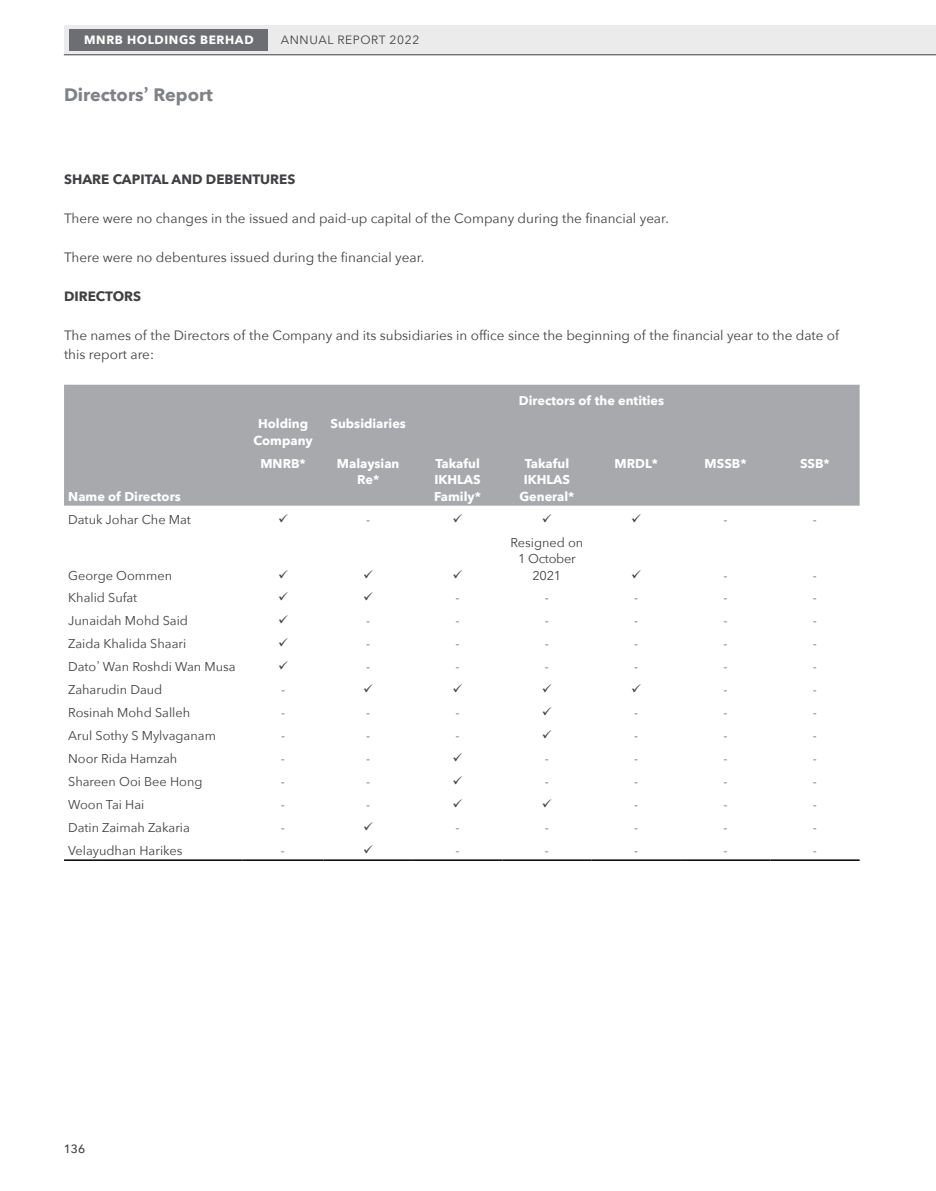
<style>
.page{position:relative;width:936px;height:1191px;background:#fff}
.page>*{position:absolute;margin:0;border:0;box-sizing:border-box;transform-origin:0 0}
.t1{font:700 18px "Avenir Next";color:#808285}
.t2{font:13.5px/19.5px "Avenir Next";color:#414042}
.t3{font:700 13.5px "Avenir Next";color:#414042}
.t4{font:12.75px "Avenir Next";color:#414042}
.t5{font:700 12.75px/16.5px "Avenir Next";color:#fff;text-align:center}
.t6{font:12.75px/16.5px "Avenir Next";letter-spacing:-.02em;color:#414042;text-align:center}
.t7{font:700 12px "Avenir Next";letter-spacing:.05em;color:#fff}
.t8{font:12px "Avenir Next";letter-spacing:.05em;color:#414042}
.t9{font:500 12px "Avenir Next";color:#414042}
.s1{font-family:"Caecilia LT Std"}
.s2{font-family:"Caecilia LT Std";font-weight:300}
</style>
<div class="page">
<div style="left:64px;top:26px;width:871px;height:29px;background:#ebebec"></div>
<hr style="left:64px;top:54px;width:871px;height:1px;background:#414042">
<div style="left:70px;top:29px;width:198px;height:21px;background:#6d6e71"></div>
<div style="left:64px;top:385px;width:795px;height:120px;background:#a7a9ac"></div>
<hr style="left:64px;top:859px;width:179px;height:2px;background:#000">
<hr style="left:243px;top:859px;width:80px;height:2px;background:#000">
<hr style="left:323px;top:859px;width:90px;height:2px;background:#000">
<hr style="left:413px;top:859px;width:89px;height:2px;background:#000">
<hr style="left:502px;top:859px;width:89px;height:2px;background:#000">
<hr style="left:591px;top:859px;width:90px;height:2px;background:#000">
<hr style="left:681px;top:859px;width:89px;height:2px;background:#000">
<hr style="left:770px;top:859px;width:89px;height:2px;background:#000">
<p class="t7" style="left:84px;top:30px;width:171px">MNRB HOLDINGS BERHAD</p>
<p class="t8" style="left:281px;top:30px;width:140px">ANNUAL REPORT 2022</p>
<h1 class="t1" style="left:64px;top:79px;width:150px">Directors<span class="s1">’</span> Report</h1>
<p class="t3" style="left:64px;top:167px;width:233px">SHARE CAPITAL AND DEBENTURES</p>
<p class="t2" style="left:64px;top:208px;width:606px">There were no changes in the issued and paid-up capital of the Company during the financial year.</p>
<p class="t2" style="left:64px;top:247px;width:362px">There were no debentures issued during the financial year.</p>
<p class="t3" style="left:64px;top:284px;width:79px">DIRECTORS</p>
<p class="t2" style="left:64px;top:325px;width:776px">The names of the Directors of the Company and its subsidiaries in office since the beginning of the financial year to the date of this report are:</p>
<p class="t5" style="left:519px;top:392px;width:147px">Directors of the entities</p>
<p class="t5" style="left:68px;top:487px;width:114px">Name of Directors</p>
<p class="t5" style="left:253px;top:415px;width:61px">Holding<br>Company</p>
<p class="t5" style="left:330px;top:415px;width:77px">Subsidiaries</p>
<p class="t5" style="left:260px;top:454px;width:47px">MNRB*</p>
<p class="t5" style="left:337px;top:454px;width:64px">Malaysian<br>Re*</p>
<p class="t5" style="left:434px;top:454px;width:48px;text-align:justify">Takaful IKHLAS Family*</p>
<p class="t5" style="left:519px;top:454px;width:56px">Takaful<br>IKHLAS<br>General*</p>
<p class="t5" style="left:614px;top:454px;width:45px">MRDL*</p>
<p class="t5" style="left:704px;top:454px;width:43px">MSSB*</p>
<p class="t5" style="left:800px;top:454px;width:31px">SSB*</p>
<p class="t4" style="left:68px;top:508px;width:124px">Datuk Johar Che Mat</p>
<p class="t4" style="left:366px;top:508px;width:6px">-</p>
<p class="t4" style="left:723px;top:508px;width:6px">-</p>
<p class="t4" style="left:812px;top:508px;width:6px">-</p>
<p class="t4" style="left:68px;top:564px;width:105px">George Oommen</p>
<p class="t6" style="left:510px;top:533px;width:74px">Resigned on<br>1 October<br>2021</p>
<p class="t4" style="left:723px;top:564px;width:6px">-</p>
<p class="t4" style="left:812px;top:564px;width:6px">-</p>
<p class="t4" style="left:68px;top:587px;width:71px">Khalid Sufat</p>
<p class="t4" style="left:455px;top:587px;width:6px">-</p>
<p class="t4" style="left:545px;top:587px;width:6px">-</p>
<p class="t4" style="left:634px;top:587px;width:6px">-</p>
<p class="t4" style="left:723px;top:587px;width:6px">-</p>
<p class="t4" style="left:812px;top:587px;width:6px">-</p>
<p class="t4" style="left:68px;top:610px;width:121px">Junaidah Mohd Said</p>
<p class="t4" style="left:366px;top:610px;width:6px">-</p>
<p class="t4" style="left:455px;top:610px;width:6px">-</p>
<p class="t4" style="left:545px;top:610px;width:6px">-</p>
<p class="t4" style="left:634px;top:610px;width:6px">-</p>
<p class="t4" style="left:723px;top:610px;width:6px">-</p>
<p class="t4" style="left:812px;top:610px;width:6px">-</p>
<p class="t4" style="left:68px;top:633px;width:120px">Zaida Khalida Shaari</p>
<p class="t4" style="left:366px;top:633px;width:6px">-</p>
<p class="t4" style="left:455px;top:633px;width:6px">-</p>
<p class="t4" style="left:545px;top:633px;width:6px">-</p>
<p class="t4" style="left:634px;top:633px;width:6px">-</p>
<p class="t4" style="left:723px;top:633px;width:6px">-</p>
<p class="t4" style="left:812px;top:633px;width:6px">-</p>
<p class="t4" style="left:68px;top:656px;width:169px">Dato<span class="s2">’</span> Wan Roshdi Wan Musa</p>
<p class="t4" style="left:366px;top:656px;width:6px">-</p>
<p class="t4" style="left:455px;top:656px;width:6px">-</p>
<p class="t4" style="left:544px;top:656px;width:6px">-</p>
<p class="t4" style="left:634px;top:656px;width:6px">-</p>
<p class="t4" style="left:723px;top:656px;width:6px">-</p>
<p class="t4" style="left:812px;top:656px;width:6px">-</p>
<p class="t4" style="left:68px;top:679px;width:96px">Zaharudin Daud</p>
<p class="t4" style="left:281px;top:679px;width:6px">-</p>
<p class="t4" style="left:723px;top:679px;width:6px">-</p>
<p class="t4" style="left:812px;top:679px;width:6px">-</p>
<p class="t4" style="left:68px;top:702px;width:123px">Rosinah Mohd Salleh</p>
<p class="t4" style="left:281px;top:702px;width:6px">-</p>
<p class="t4" style="left:366px;top:702px;width:6px">-</p>
<p class="t4" style="left:455px;top:702px;width:6px">-</p>
<p class="t4" style="left:634px;top:702px;width:6px">-</p>
<p class="t4" style="left:723px;top:702px;width:6px">-</p>
<p class="t4" style="left:812px;top:702px;width:6px">-</p>
<p class="t4" style="left:68px;top:725px;width:149px">Arul Sothy S Mylvaganam</p>
<p class="t4" style="left:281px;top:725px;width:6px">-</p>
<p class="t4" style="left:366px;top:725px;width:6px">-</p>
<p class="t4" style="left:455px;top:725px;width:6px">-</p>
<p class="t4" style="left:634px;top:725px;width:6px">-</p>
<p class="t4" style="left:723px;top:725px;width:6px">-</p>
<p class="t4" style="left:812px;top:725px;width:6px">-</p>
<p class="t4" style="left:68px;top:748px;width:111px">Noor Rida Hamzah</p>
<p class="t4" style="left:281px;top:748px;width:6px">-</p>
<p class="t4" style="left:366px;top:748px;width:6px">-</p>
<p class="t4" style="left:544px;top:748px;width:6px">-</p>
<p class="t4" style="left:634px;top:748px;width:6px">-</p>
<p class="t4" style="left:723px;top:748px;width:6px">-</p>
<p class="t4" style="left:812px;top:748px;width:6px">-</p>
<p class="t4" style="left:68px;top:771px;width:136px">Shareen Ooi Bee Hong</p>
<p class="t4" style="left:281px;top:771px;width:6px">-</p>
<p class="t4" style="left:366px;top:771px;width:6px">-</p>
<p class="t4" style="left:544px;top:771px;width:6px">-</p>
<p class="t4" style="left:634px;top:771px;width:6px">-</p>
<p class="t4" style="left:723px;top:771px;width:6px">-</p>
<p class="t4" style="left:812px;top:771px;width:6px">-</p>
<p class="t4" style="left:68px;top:794px;width:78px">Woon Tai Hai</p>
<p class="t4" style="left:281px;top:794px;width:6px">-</p>
<p class="t4" style="left:366px;top:794px;width:6px">-</p>
<p class="t4" style="left:634px;top:794px;width:6px">-</p>
<p class="t4" style="left:723px;top:794px;width:6px">-</p>
<p class="t4" style="left:812px;top:794px;width:6px">-</p>
<p class="t4" style="left:68px;top:817px;width:123px">Datin Zaimah Zakaria</p>
<p class="t4" style="left:281px;top:817px;width:6px">-</p>
<p class="t4" style="left:455px;top:817px;width:6px">-</p>
<p class="t4" style="left:544px;top:817px;width:6px">-</p>
<p class="t4" style="left:634px;top:817px;width:6px">-</p>
<p class="t4" style="left:723px;top:817px;width:6px">-</p>
<p class="t4" style="left:812px;top:817px;width:6px">-</p>
<p class="t4" style="left:68px;top:839px;width:116px">Velayudhan Harikes</p>
<p class="t4" style="left:281px;top:839px;width:6px">-</p>
<p class="t4" style="left:455px;top:839px;width:6px">-</p>
<p class="t4" style="left:544px;top:839px;width:6px">-</p>
<p class="t4" style="left:634px;top:839px;width:6px">-</p>
<p class="t4" style="left:723px;top:839px;width:6px">-</p>
<p class="t4" style="left:812px;top:839px;width:6px">-</p>
<p class="t9" style="left:64px;top:1138px;width:23px">136</p>
</div>
